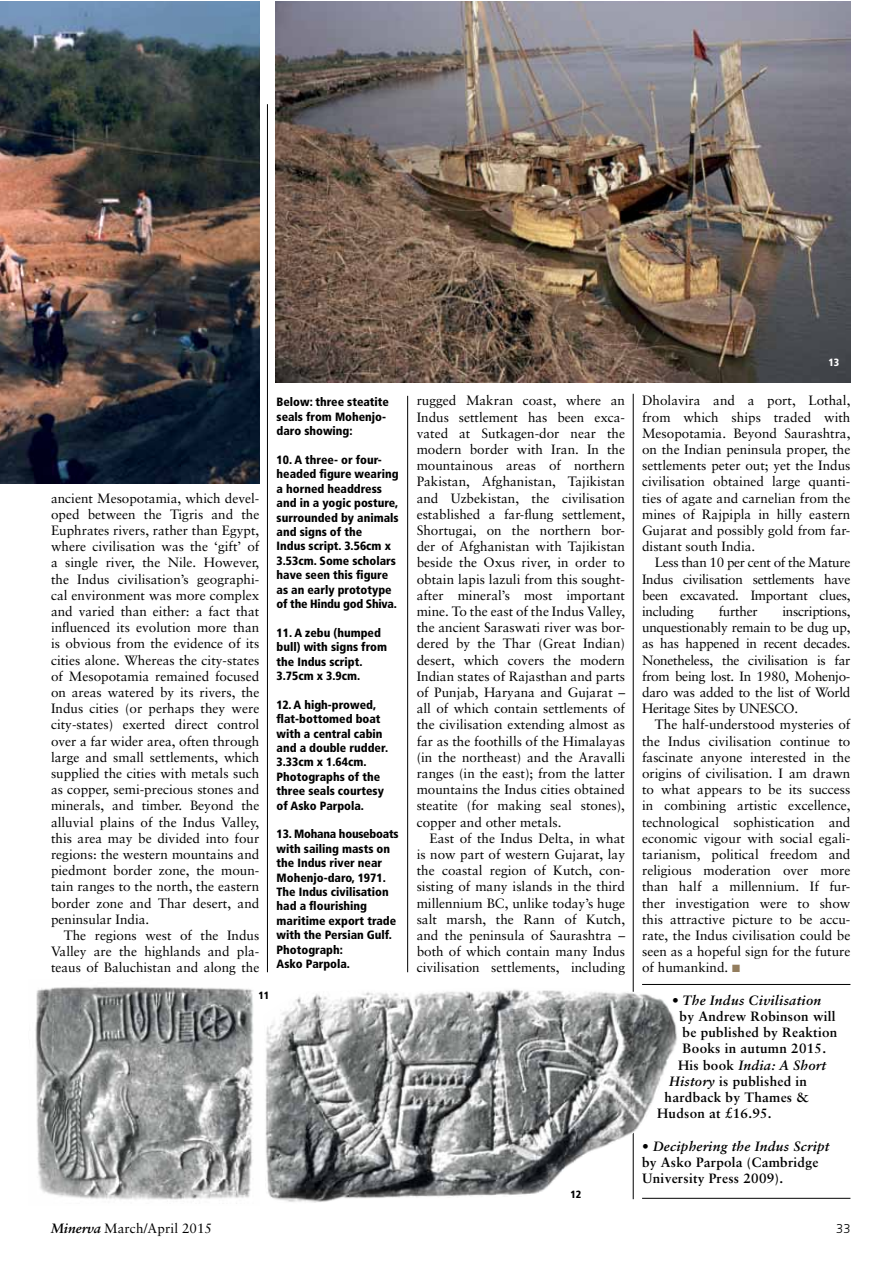
<style>
.page{position:relative;width:893px;height:1263px;background:#fff}
.page>*{position:absolute;margin:0;border:0;box-sizing:border-box;transform-origin:0 0}
.t1{font:13.5px/16.2px "Sabon LT";color:#000;text-align:justify}
.t2{font:700 13.5px/16.2px "Sabon LT";letter-spacing:.02em;color:#000}
.t3{font:italic 700 13.5px "Sabon LT";letter-spacing:.02em;color:#000}
.t4{font:13.5px "Sabon LT";letter-spacing:-.02em;color:#000}
.t5{font:300 12.75px "Frutiger LT Std";color:#000}
.t6{font:900 condensed 12px/14.4px "Frutiger LT Std";color:#000}
.t7{font:900 condensed 10.5px "Frutiger LT Std";color:#000}
.t8{font:900 condensed 10.5px "Frutiger LT Std";color:#fff}
.s1{color:#937d5e}
.s2{font-style:normal}
.s3{font-style:italic}
.s4{font-weight:700;font-style:italic}
</style>
<div class="page">
<hr style="left:633px;top:394px;width:1px;height:805px;background:#000">
<img style="left:265px;top:987px;width:417px;height:216px">
<hr style="left:642px;top:984px;width:208px;height:1px;background:#000">
<hr style="left:642px;top:1198px;width:208px;height:1px;background:#000">
<hr style="left:267px;top:104px;width:1px;height:868px;background:#000">
<hr style="left:407px;top:396px;width:1px;height:576px;background:#000">
<img style="left:0;top:1px;width:259px;height:482px">
<img style="left:35px;top:987px;width:219px;height:217px">
<img style="left:275px;top:1px;width:576px;height:381px">
<p class="t1" style="left:51px;top:490px;width:210px">ancient Mesopotamia, which devel&shy;oped between the Tigris and the Euphrates rivers, rather than Egypt, where civilisation was the ‘gift’ of a single river, the Nile. However, the Indus civilisation’s geographi&shy;cal environment was more complex and varied than either: a fact that influenced its evolution more than is obvious from the evidence of its cities alone. Whereas the city-states of Mesopotamia remained focused on areas watered by its rivers, the Indus cities (or perhaps they were city-states) exerted direct control over a far wider area, often through large and small settlements, which supplied the cities with metals such as copper, semi-precious stones and minerals, and timber. Beyond the alluvial plains of the Indus Valley, this area may be divided into four regions: the western mountains and piedmont border zone, the moun&shy;tain ranges to the north, the eastern border zone and Thar desert, and peninsular India.</p>
<p class="t1" style="left:51px;top:927px;width:210px;text-indent:13px">The regions west of the Indus Valley are the highlands and pla&shy;teaus of Baluchistan and along the</p>
<p class="t7" style="left:259px;top:989px;width:12px">11</p>
<p class="t6" style="left:277px;top:395px;width:114px">Below: three steatite seals from Mohenjo&shy;daro showing:</p>
<p class="t6" style="left:277px;top:453px;width:124px">10. A three- or four&shy;headed figure wearing a horned headdress and in a yogic posture, surrounded by animals and signs of the<br>Indus script. 3.56cm x<br>3.53cm. Some scholars have seen this figure as an early prototype of the Hindu god Shiva.</p>
<p class="t6" style="left:277px;top:625px;width:112px">11. A zebu (humped bull) with signs from the Indus script.<br>3.75cm x 3.9cm.</p>
<p class="t6" style="left:277px;top:697px;width:113px">12. A high-prowed, flat-bottomed boat with a central cabin and a double rudder.<br>3.33cm x 1.64cm.<br>Photographs of the three seals courtesy of Asko Parpola.</p>
<p class="t6" style="left:277px;top:827px;width:123px">13. Mohana houseboats with sailing masts on the Indus river near<br>Mohenjo-daro, 1971.<br>The Indus civilisation had a flourishing maritime export trade with the Persian Gulf.<br>Photograph:<br>Asko Parpola.</p>
<p class="t1" style="left:417px;top:392px;width:210px">rugged Makran coast, where an Indus settlement has been exca&shy;vated at Sutkagen-dor near the modern border with Iran. In the mountainous areas of northern Pakistan, Afghanistan, Tajikistan and Uzbekistan, the civilisation established a far-flung settlement, Shortugai, on the northern bor&shy;der of Afghanistan with Tajikistan beside the Oxus river, in order to obtain lapis lazuli from this sought&shy;after mineral’s most important mine. To the east of the Indus Valley, the ancient Saraswati river was bor&shy;dered by the Thar (Great Indian) desert, which covers the modern Indian states of Rajasthan and parts of Punjab, Haryana and Gujarat – all of which contain settlements of the civilisation extending almost as far as the foothills of the Himalayas (in the northeast) and the Aravalli ranges (in the east); from the latter mountains the Indus cities obtained steatite (for making seal stones), copper and other metals.</p>
<p class="t1" style="left:417px;top:830px;width:210px;text-indent:13px">East of the Indus Delta, in what is now part of western Gujarat, lay the coastal region of Kutch, con&shy;sisting of many islands in the third millennium BC, unlike today’s huge salt marsh, the Rann of Kutch, and the peninsula of Saurashtra – both of which contain many Indus civilisation settlements, including</p>
<p class="t7" style="left:570px;top:1188px;width:12px">12</p>
<p class="t8" style="left:828px;top:356px;width:12px">13</p>
<p class="t1" style="left:642px;top:392px;width:210px">Dholavira and a port, Lothal, from which ships traded with Mesopotamia. Beyond Saurashtra, on the Indian peninsula proper, the settlements peter out; yet the Indus civilisation obtained large quanti&shy;ties of agate and carnelian from the mines of Rajpipla in hilly eastern Gujarat and possibly gold from far&shy;distant south India.</p>
<p class="t1" style="left:642px;top:554px;width:210px;text-indent:13px">Less than 10 per cent of the Mature Indus civilisation settlements have been excavated. Important clues, including</p>
<p class="t4" style="left:719px;top:603px;width:40px">further</p>
<p class="t1" style="left:642px;top:603px;width:210px;text-indent:140px">inscriptions, unquestionably remain to be dug up, as has happened in recent decades.<br>Nonetheless, the civilisation is far from being lost. In 1980, Mohenjo&shy;daro was added to the list of World Heritage Sites by UNESCO.</p>
<p class="t1" style="left:642px;top:716px;width:210px;text-indent:13px">The half-understood mysteries of the Indus civilisation continue to fascinate anyone interested in the origins of civilisation. I am drawn to what appears to be its success in combining artistic excellence, technological sophistication and economic vigour with social egali&shy;tarianism, political freedom and religious moderation over more than half a millennium. If fur&shy;ther investigation were to show this attractive picture to be accu&shy;rate, the Indus civilisation could be seen as a hopeful sign for the future of humankind. <span class="s1">■</span></p>
<p class="t3" style="left:672px;top:992px;width:151px"><span class="s2">•</span> The Indus Civilisation</p>
<p class="t2" style="left:680px;top:1008px;width:158px">by Andrew Robinson will</p>
<p class="t2" style="left:683px;top:1024px;width:156px">be published by Reaktion</p>
<p class="t2" style="left:683px;top:1040px;width:145px">Books in autumn 2015.</p>
<p class="t3" style="left:678px;top:1057px;width:149px"><span class="s2">His book</span> India: A Short</p>
<p class="t2" style="left:669px;top:1073px;width:139px"><span class="s3">History</span> is published in</p>
<p class="t2" style="left:665px;top:1089px;width:146px">hardback by Thames &amp;</p>
<p class="t2" style="left:657px;top:1105px;width:116px">Hudson at £16.95.</p>
<p class="t2" style="left:642px;top:1137px;width:189px">• <span class="s3">Deciphering the Indus Script </span>by Asko Parpola (Cambridge<br>University Press 2009).</p>
<p class="t1" style="left:51px;top:1220px;width:163px"><span class="s4">Minerva</span> March/April 2015</p>
<p class="t5" style="left:836px;top:1221px;width:16px">33</p>
</div>
